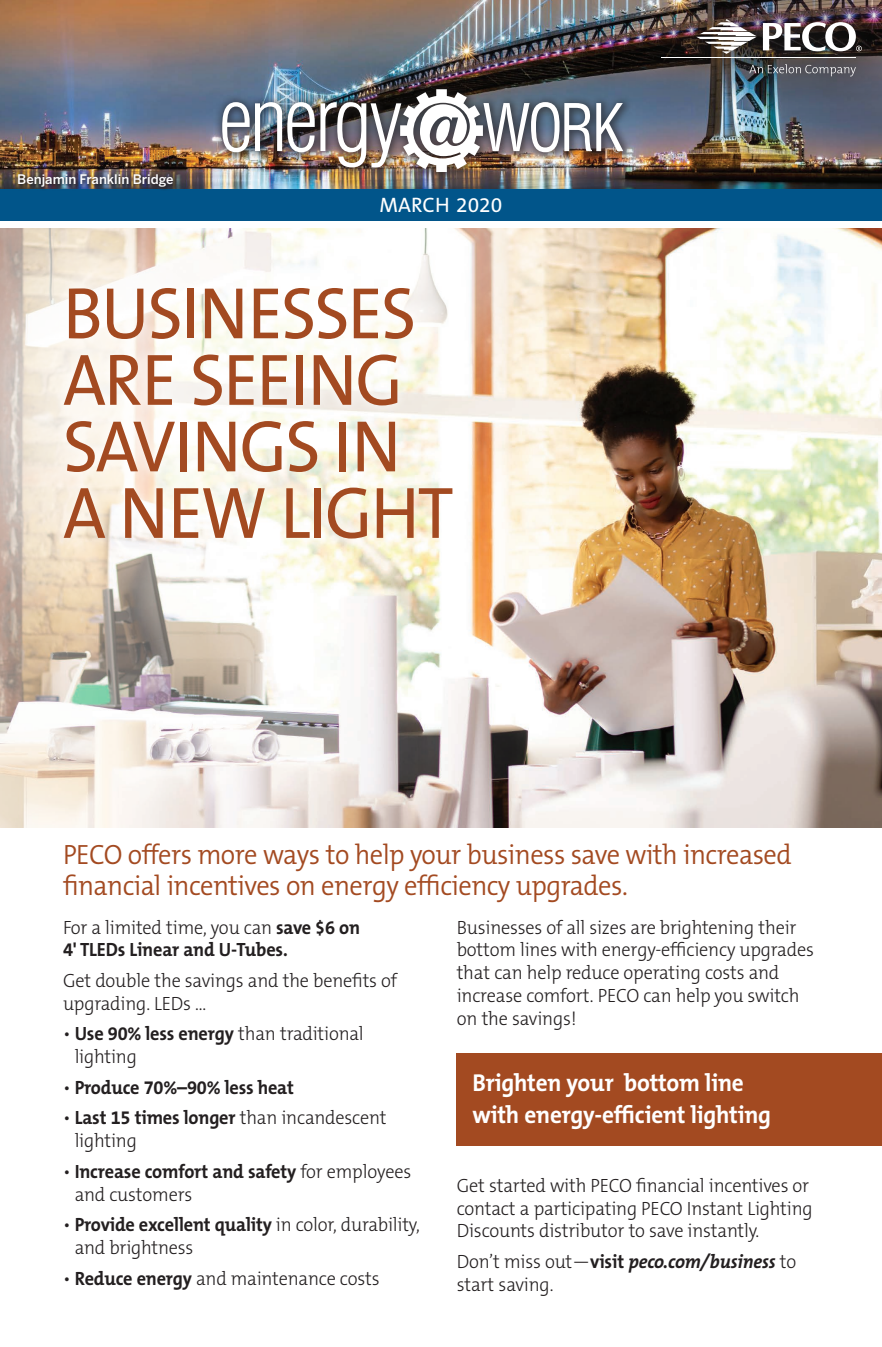
<style>
.page{position:relative;width:882px;height:1347px;background:#fff}
.page>*{position:absolute;margin:0;border:0;box-sizing:border-box;transform-origin:0 0}
.t1{font:73.5px/66.5px "The Mix B5 Plain";letter-spacing:-.025em;color:#a34a21;scale:.95 1}
.t2{font:300 28px/31.5px "The Mix B4";letter-spacing:-.02em;color:#a34a21;scale:.95 1}
.t3{font:700 24.5px/31.5px "The Mix B7";letter-spacing:-.01em;color:#fff;scale:.95 1}
.t4{font:21px "The Mix B5 Plain";color:#fff}
.t5{font:300 19.25px/22.8px "The Mix B3";letter-spacing:-.01em;color:#231f20;scale:.95 1}
.t6{font:700 19.25px/22.8px "The Mix B7";letter-spacing:-.01em;color:#231f20;scale:.95 1}
.t7{font:500 13.12px "Benton Sans";color:#fff}
.s1{font-family:"The Mix B3";font-weight:300}
.s2{font-family:"The Mix B7";font-weight:700}
.s3{font-family:"The Mix B7";font-weight:700;font-style:italic}
</style>
<div class="page">
<img style="left:0;top:0;width:882px;height:189px">
<div style="left:214px;top:81px;width:419px;height:102px;background:#231f20;opacity:.65"></div>
<img style="left:222px;top:89px;width:401px;height:83px">
<div style="left:0;top:189px;width:882px;height:31px;background:#01558a"></div>
<div style="left:614px;top:0;width:268px;height:126px;background:#231f20;opacity:.5"></div>
<svg style="left:696px;top:19px;width:61px;height:35px"></svg>
<hr style="left:662px;top:57px;width:194px;height:1px;background:#fff">
<svg style="left:749px;top:64px;width:107px;height:12px"></svg>
<svg style="left:763px;top:22px;width:99px;height:29px"></svg>
<img style="left:17px;top:172px;width:161px;height:18px">
<img style="left:0;top:228px;width:882px;height:599px">
<svg style="left:54px;top:277px;width:409px;height:272px;fill:#fcfbf4"></svg>
<div style="left:457px;top:1053px;width:425px;height:93px;background:#a34a21"></div>
<p class="t7" style="left:17px;top:171px;width:158px">Benjamin Franklin Bridge</p>
<p class="t4" style="left:380px;top:194px;width:124px">MARCH 2020</p>
<p class="t1" style="left:63px;top:283px;width:413px">BUSINESSES<br>ARE SEEING<br>SAVINGS IN<br>A NEW LIGHT</p>
<p class="t2" style="left:63px;top:839px;width:769px">PECO offers more ways to help your business save with increased fnancial incentives on energy effciency upgrades.</p>
<p class="t6" style="left:63px;top:916px;width:314px"><span class="s1">For a limited time, you can</span> save $6 on<br>4' TLEDs Linear and U-Tubes.</p>
<p class="t5" style="left:63px;top:970px;width:353px">Get double the savings and the benefts of upgrading. LEDs ...</p>
<p class="t5" style="left:75px;top:1023px;width:306px;text-indent:-12px">• <span class="s2">Use 90% less energy</span> than traditional lighting</p>
<p class="t6" style="left:63px;top:1076px;width:245px"><span class="s1">•</span> Produce 70%–90% less heat</p>
<p class="t5" style="left:75px;top:1107px;width:330px;text-indent:-12px">• <span class="s2">Last 15 times longer</span> than incandescent lighting</p>
<p class="t5" style="left:75px;top:1160px;width:356px;text-indent:-12px">• <span class="s2">Increase comfort and safety</span> for employees and customers</p>
<p class="t5" style="left:75px;top:1214px;width:365px;text-indent:-12px">• <span class="s2">Provide excellent quality</span> in color, durability, and brightness</p>
<p class="t5" style="left:63px;top:1267px;width:335px">• <span class="s2">Reduce energy</span> and maintenance costs</p>
<p class="t5" style="left:457px;top:916px;width:377px">Businesses of all sizes are brightening their bottom lines with energy-eff ciency upgrades that can help reduce operating costs and increase comfort. PECO can help you switch on the savings!</p>
<p class="t3" style="left:472px;top:1068px;width:316px">Brighten your bottom line with energy-effcient lighting</p>
<p class="t5" style="left:457px;top:1174px;width:376px">Get started with PECO f nancial incentives or contact a participating PECO Instant Lighting<br>Discounts distributor to save instantly.</p>
<p class="t5" style="left:457px;top:1251px;width:359px">Don’t miss out—<span class="s2">visit</span> <span class="s3">peco.com/business</span> to start saving.</p>
</div>
